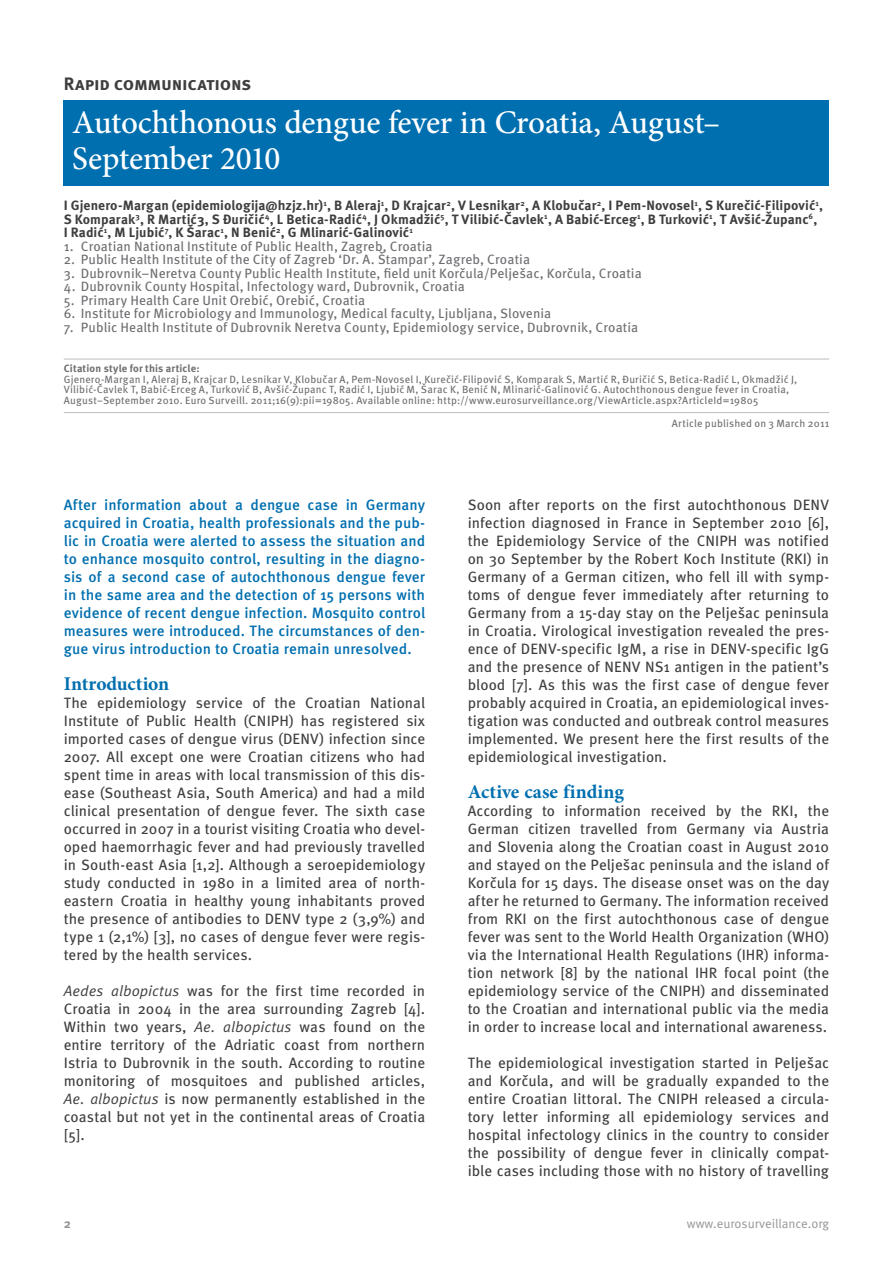
<style>
.page{position:relative;width:893px;height:1263px;background:#fff}
.page>*{position:absolute;margin:0;border:0;box-sizing:border-box;transform-origin:0 0}
.t1{font:500 33px/36px "Minion Pro";letter-spacing:-.01em;color:#fff}
.t2{font:700 19.5px "Minion Pro";color:#006faf}
.t3{font:700 18px "Meta Pro";letter-spacing:-.015em;color:#3e3e3f}
.t4{font:15px/18px "Meta Pro";color:#3e3e3f;text-align:justify}
.t5{font:500 15px/18px "Meta Pro";letter-spacing:.005em;color:#006faf;text-align:justify}
.t6{font:13.5px "Meta Pro";letter-spacing:.01em;color:#6c6d70}
.t7{font:700 13.5px/13.5px "Meta Pro";letter-spacing:.005em;color:#3e3e3f}
.t8{font:12.75px "Meta Pro";color:#939598}
.t9{font:700 12.75px "Meta Pro";color:#939598}
.t10{font:10.5px/10.5px "Meta Pro";letter-spacing:.015em;color:#6c6d70}
.t11{font:700 10.5px "Meta Pro";letter-spacing:.015em;color:#6c6d70}
.s1{font-style:italic}
</style>
<div class="page">
<hr style="left:64px;top:359px;width:765px;height:1px;background:#bcbdc0">
<hr style="left:64px;top:412px;width:765px;height:1px;background:#bcbdc0">
<div style="left:64px;top:100px;width:765px;height:86px;background:#006faf"></div>
<p class="t3" style="left:64px;top:72px;width:189px">Rapid communications</p>
<h1 class="t1" style="left:72px;top:104px;width:650px">Autochthonous dengue fever in Croatia, August–<br>September 2010</h1>
<p class="t7" style="left:64px;top:199px;width:761px">I Gjenero-Margan (epidemiologija@hzjz.hr)<sup>1</sup>, B Aleraj<sup>1</sup>, D Krajcar<sup>2</sup>, V Lesnikar<sup>2</sup>, A Klobučar<sup>2</sup>, I Pem-Novosel<sup>1</sup>, S Kurečić-Filipović<sup>1</sup>,<br>S Komparak<sup>3</sup>, R Martić3, S Đuričić<sup>4</sup>, L Betica-Radić<sup>4</sup>, J Okmadžić<sup>5</sup>, T Vilibić-Čavlek<sup>1</sup>, A Babić-Erceg<sup>1</sup>, B Turković<sup>1</sup>, T Avšić-Županc<sup>6</sup>,<br>I Radić<sup>1</sup>, M Ljubić<sup>7</sup>, K Šarac<sup>1</sup>, N Benić<sup>2</sup>, G Mlinarić-Galinović<sup>1</sup></p>
<p class="t6" style="left:64px;top:238px;width:370px">1. Croatian National Institute of Public Health, Zagreb, Croatia</p>
<p class="t6" style="left:64px;top:251px;width:468px">2. Public Health Institute of the City of Zagreb ‘Dr. A. Štampar’, Zagreb, Croatia</p>
<p class="t6" style="left:64px;top:265px;width:579px">3. Dubrovnik–Neretva County Public Health Institute, field unit Korčula/Pelješac, Korčula, Croatia</p>
<p class="t6" style="left:64px;top:278px;width:403px">4. Dubrovnik County Hospital, Infectology ward, Dubrovnik, Croatia</p>
<p class="t6" style="left:64px;top:292px;width:303px">5. Primary Health Care Unit Orebić, Orebić, Croatia</p>
<p class="t6" style="left:64px;top:305px;width:489px">6. Institute for Microbiology and Immunology, Medical faculty, Ljubljana, Slovenia</p>
<p class="t6" style="left:64px;top:319px;width:576px">7. Public Health Institute of Dubrovnik Neretva County, Epidemiology service, Dubrovnik, Croatia</p>
<p class="t11" style="left:64px;top:362px;width:137px">Citation style for this article:</p>
<p class="t10" style="left:64px;top:374px;width:735px">Gjenero-Margan I, Aleraj B, Krajcar D, Lesnikar V, Klobučar A, Pem-Novosel I, Kurečić-Filipović S, Komparak S, Martić R, Đuričić S, Betica-Radić L, Okmadžić J,<br>Vilibić-Čavlek T, Babić-Erceg A, Turković B, Avšić-Županc T, Radić I, Ljubić M, Šarac K, Benić N, Mlinarić-Galinović G. Autochthonous dengue fever in Croatia,<br>August–September 2010. Euro Surveill. 2011;16(9):pii=19805. Available online: http://www.eurosurveillance.org/ViewArticle.aspx?ArticleId=19805</p>
<p class="t10" style="left:672px;top:418px;width:159px">Article published on 3 March 2011</p>
<p class="t5" style="left:64px;top:496px;width:363px">After information about a dengue case in Germany acquired in Croatia, health professionals and the pub&shy;lic in Croatia were alerted to assess the situation and to enhance mosquito control, resulting in the diagno&shy;sis of a second case of autochthonous dengue fever in the same area and the detection of 15 persons with evidence of recent dengue infection. Mosquito control measures were introduced. The circumstances of den&shy;gue virus introduction to Croatia remain unresolved.</p>
<h2 class="t2" style="left:64px;top:670px;width:107px">Introduction</h2>
<p class="t4" style="left:64px;top:694px;width:363px">The epidemiology service of the Croatian National Institute of Public Health (CNIPH) has registered six imported cases of dengue virus (DENV) infection since 2007. All except one were Croatian citizens who had spent time in areas with local transmission of this dis&shy;ease (Southeast Asia, South America) and had a mild clinical presentation of dengue fever. The sixth case occurred in 2007 in a tourist visiting Croatia who devel&shy;oped haemorrhagic fever and had previously travelled in South-east Asia [1,2]. Although a seroepidemiology study conducted in 1980 in a limited area of north&shy;eastern Croatia in healthy young inhabitants proved the presence of antibodies to DENV type 2 (3,9%) and type 1 (2,1%) [3], no cases of dengue fever were regis&shy;tered by the health services.</p>
<p class="t4" style="left:64px;top:982px;width:363px"><span class="s1">Aedes albopictus</span> was for the first time recorded in Croatia in 2004 in the area surrounding Zagreb [4].<br>Within two years, <span class="s1">Ae. albopictus</span> was found on the entire territory of the Adriatic coast from northern Istria to Dubrovnik in the south. According to routine monitoring of mosquitoes and published articles, <span class="s1">Ae. albopictus</span> is now permanently established in the coastal but not yet in the continental areas of Croatia [5].</p>
<p class="t4" style="left:468px;top:496px;width:363px">Soon after reports on the first autochthonous DENV infection diagnosed in France in September 2010 [6], the Epidemiology Service of the CNIPH was notified on 30 September by the Robert Koch Institute (RKI) in Germany of a German citizen, who fell ill with symp&shy;toms of dengue fever immediately after returning to Germany from a 15-day stay on the Pelješac peninsula in Croatia. Virological investigation revealed the pres&shy;ence of DENV-specific IgM, a rise in DENV-specific IgG and the presence of NENV NS1 antigen in the patient’s blood [7]. As this was the first case of dengue fever probably acquired in Croatia, an epidemiological inves&shy;tigation was conducted and outbreak control measures implemented. We present here the first results of the epidemiological investigation.</p>
<h2 class="t2" style="left:468px;top:778px;width:158px">Active case finding</h2>
<p class="t4" style="left:468px;top:802px;width:363px">According to information received by the RKI, the German citizen travelled from Germany via Austria and Slovenia along the Croatian coast in August 2010 and stayed on the Pelješac peninsula and the island of Korčula for 15 days. The disease onset was on the day after he returned to Germany. The information received from RKI on the first autochthonous case of dengue fever was sent to the World Health Organization (WHO) via the International Health Regulations (IHR) informa&shy;tion network [8] by the national IHR focal point (the epidemiology service of the CNIPH) and disseminated to the Croatian and international public via the media in order to increase local and international awareness.</p>
<p class="t4" style="left:468px;top:1054px;width:363px">The epidemiological investigation started in Pelješac and Korčula, and will be gradually expanded to the entire Croatian littoral. The CNIPH released a circula&shy;tory letter informing all epidemiology services and hospital infectology clinics in the country to consider the possibility of dengue fever in clinically compat&shy;ible cases including those with no history of travelling</p>
<p class="t9" style="left:64px;top:1215px;width:9px">2</p>
<p class="t8" style="left:687px;top:1215px;width:144px">www.eurosurveillance.org</p>
</div>
